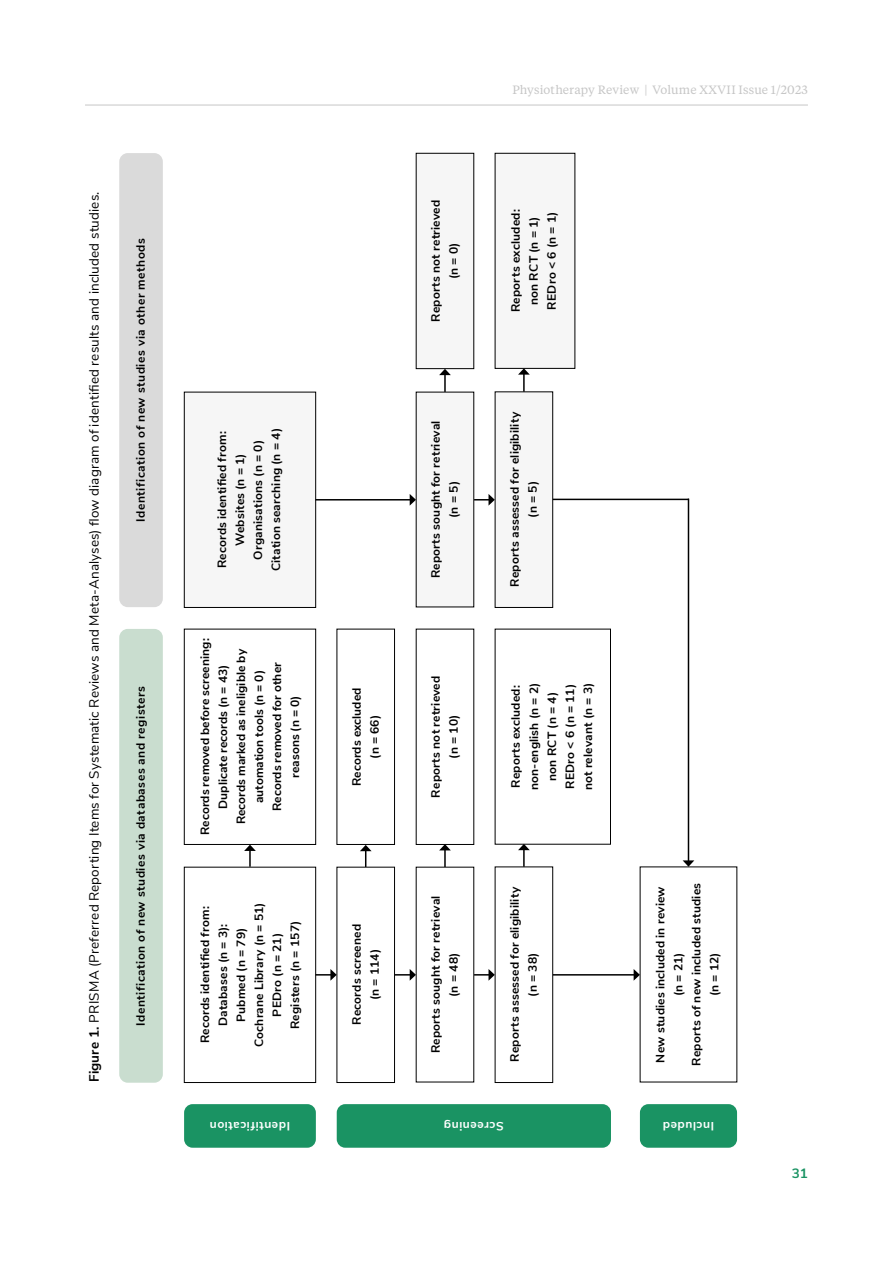
<style>
.page{position:relative;width:893px;height:1263px;background:#fff}
.page>*{position:absolute;margin:0;border:0;box-sizing:border-box;transform-origin:0 0}
.t1{font:13.5px "Nunito Sans";letter-spacing:.01em;color:#000}
.t2{font:700 13.5px "Nunito Sans";color:#1a9363}
.t3{font:700 12px/18px "Nunito Sans";letter-spacing:.015em;color:#000;text-align:center}
.t4{font:700 12px "Nunito Sans";letter-spacing:.045em;color:#000}
.t5{font:12px "Tiempos Text";letter-spacing:.01em;color:#c6c6c6}
.t6{font:700 12px "Nunito Sans";letter-spacing:.05em;color:#fff}
.s1{font-weight:700}
</style>
<div class="page">
<hr style="left:85px;top:105px;width:723px;height:1px;background:#c6c6c6">
<div style="left:184px;top:867px;width:132px;height:216px;border:1px solid #000"></div>
<div style="left:184px;top:629px;width:132px;height:216px;border:1px solid #000"></div>
<div style="left:337px;top:867px;width:58px;height:216px;border:1px solid #000"></div>
<svg style="left:315px;top:969px;width:22px;height:12px"></svg>
<div style="left:184px;top:1104px;width:132px;height:44px;background:#1a9363;border-radius:9px"></div>
<div style="left:337px;top:1104px;width:274px;height:44px;background:#1a9363;border-radius:9px"></div>
<div style="left:495px;top:629px;width:116px;height:215px;border:1px solid #000"></div>
<svg style="left:244px;top:845px;width:12px;height:22px"></svg>
<hr style="left:553px;top:974px;width:81px;height:1px;background:#000">
<svg style="left:634px;top:969px;width:6px;height:12px"></svg>
<div style="left:640px;top:1104px;width:97px;height:44px;background:#1a9363;border-radius:9px"></div>
<div style="left:337px;top:629px;width:58px;height:216px;border:1px solid #000"></div>
<div style="left:495px;top:867px;width:58px;height:216px;border:1px solid #000"></div>
<svg style="left:395px;top:969px;width:21px;height:12px"></svg>
<svg style="left:474px;top:969px;width:21px;height:12px"></svg>
<svg style="left:360px;top:845px;width:12px;height:22px"></svg>
<svg style="left:439px;top:844px;width:12px;height:23px"></svg>
<svg style="left:518px;top:844px;width:12px;height:23px"></svg>
<div style="left:119px;top:629px;width:44px;height:454px;background:#c9ddcf;border-radius:9px"></div>
<div style="left:184px;top:392px;width:132px;height:215px;background:#f6f6f6"></div>
<div style="left:184px;top:392px;width:132px;height:216px;border:1px solid #000"></div>
<hr style="left:315px;top:499px;width:95px;height:1px;background:#000">
<svg style="left:410px;top:494px;width:6px;height:12px"></svg>
<div style="left:495px;top:392px;width:58px;height:215px;background:#f6f6f6"></div>
<div style="left:495px;top:392px;width:58px;height:216px;border:1px solid #000"></div>
<div style="left:416px;top:392px;width:58px;height:215px;background:#f6f6f6"></div>
<svg style="left:474px;top:494px;width:21px;height:12px"></svg>
<div style="left:495px;top:153px;width:80px;height:215px;background:#f6f6f6"></div>
<div style="left:416px;top:153px;width:58px;height:216px;background:#f6f6f6"></div>
<div style="left:119px;top:153px;width:44px;height:454px;background:#dadada;border-radius:9px"></div>
<svg style="left:439px;top:369px;width:12px;height:23px"></svg>
<svg style="left:518px;top:368px;width:12px;height:24px"></svg>
<hr style="left:688px;top:499px;width:1px;height:362px;background:#000">
<svg style="left:683px;top:860px;width:11px;height:7px"></svg>
<hr style="left:553px;top:499px;width:136px;height:1px;background:#000">
<p class="t1" style="left:84px;top:1082px;width:892px;rotate:-90deg"><span class="s1">Figure 1.</span> PRISMA (Preferred Reporting Items for Systematic Reviews and Meta-Analyses) flow diagram of identified results and included studies.</p>
<p class="t4" style="left:132px;top:522px;width:285px;rotate:-90deg">Identification of new studies via other methods</p>
<p class="t4" style="left:132px;top:1026px;width:342px;rotate:-90deg">Identification of new studies via databases and registers</p>
<p class="t3" style="left:212px;top:571px;width:145px;rotate:-90deg">Records identified from:<br>Websites (n = 1)<br>Organisations (n = 0)<br>Citation searching (n = 4)</p>
<p class="t3" style="left:195px;top:835px;width:198px;rotate:-90deg">Records removed before screening:<br>Duplicate records (n = 43)<br>Records marked as ineligible by automation tools (n = 0)<br>Records removed for other<br>reasons (n = 0)</p>
<p class="t3" style="left:195px;top:1047px;width:146px;rotate:-90deg">Records identified from:<br>Databases (n = 3):<br>Pubmed (n = 79)<br>Cochrane Library (n = 51)<br>PEDro (n = 21)<br>Registers (n = 157)</p>
<p class="t3" style="left:426px;top:322px;width:123px;rotate:-90deg">Reports not retrieved (n = 0)</p>
<p class="t3" style="left:426px;top:578px;width:159px;rotate:-90deg">Reports sought for retrieval (n = 5)</p>
<p class="t3" style="left:347px;top:786px;width:100px;rotate:-90deg">Records excluded (n = 66)</p>
<p class="t3" style="left:426px;top:797px;width:123px;rotate:-90deg">Reports not retrieved (n = 10)</p>
<p class="t3" style="left:347px;top:1025px;width:102px;rotate:-90deg">Records screened (n = 114)</p>
<p class="t3" style="left:426px;top:1053px;width:159px;rotate:-90deg">Reports sought for retrieval (n = 48)</p>
<p class="t5" style="left:512px;top:82px;width:297px">Physiotherapy Review | Volume XXVII Issue 1/2023</p>
<p class="t3" style="left:506px;top:312px;width:104px;rotate:-90deg">Reports excluded: non RCT (n = 1)<br>REDro &lt; 6 (n = 1)</p>
<p class="t3" style="left:505px;top:587px;width:176px;rotate:-90deg">Reports assessed for eligibility (n = 5)</p>
<p class="t3" style="left:506px;top:790px;width:109px;rotate:-90deg">Reports excluded: non-english (n = 2) non RCT (n = 4)<br>REDro &lt; 6 (n = 11) not relevant (n = 3)</p>
<p class="t3" style="left:505px;top:1062px;width:176px;rotate:-90deg">Reports assessed for eligibility (n = 38)</p>
<p class="t3" style="left:650px;top:1066px;width:184px;rotate:-90deg">New studies included in review (n = 21)<br>Reports of new included studies (n = 12)</p>
<p class="t6" style="left:290px;top:1135px;width:82px;rotate:-180deg">Identification</p>
<p class="t6" style="left:504px;top:1135px;width:61px;rotate:-180deg">Screening</p>
<p class="t6" style="left:714px;top:1135px;width:53px;rotate:-180deg">Included</p>
<p class="t2" style="left:792px;top:1163px;width:17px">31</p>
</div>
